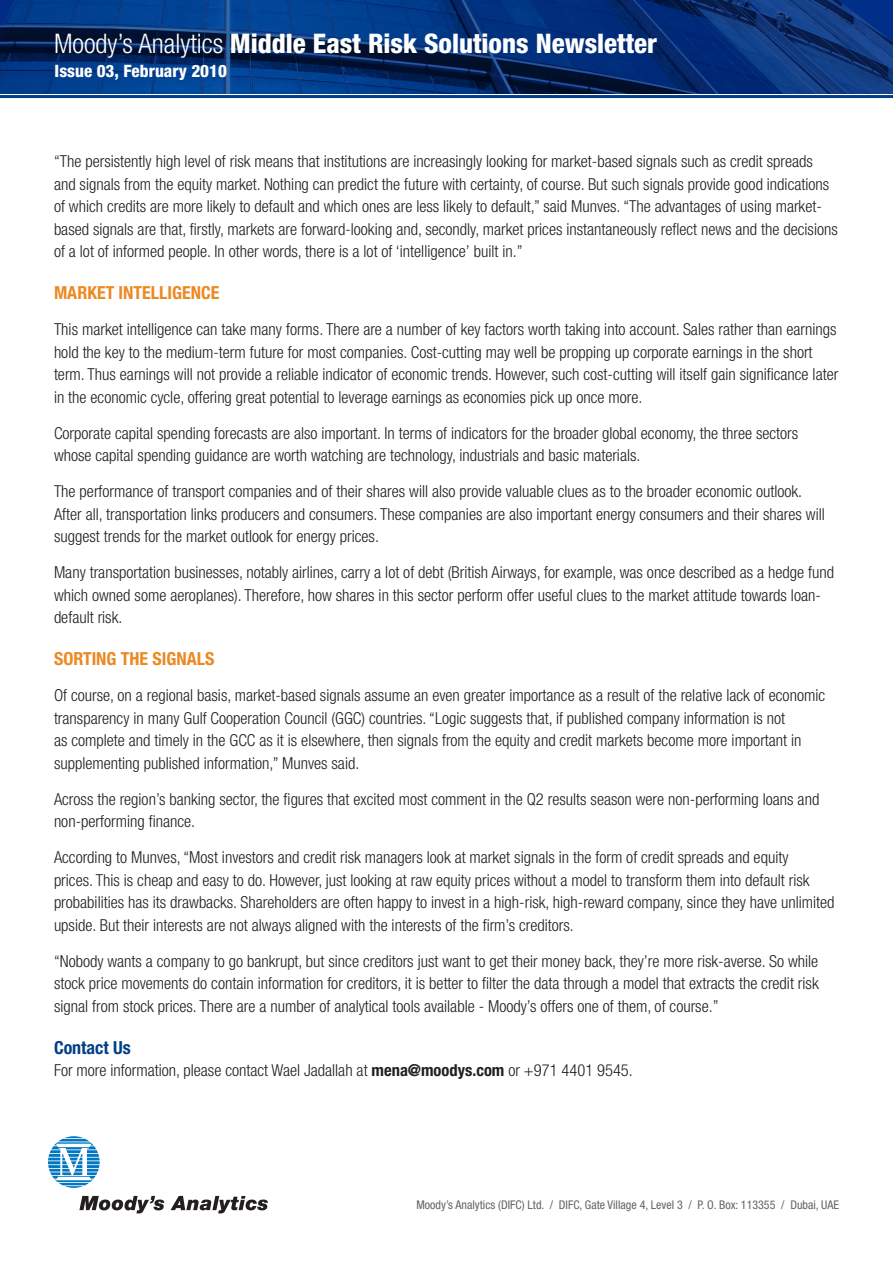
<style>
.page{position:relative;width:893px;height:1263px;background:#fff}
.page>*{position:absolute;margin:0;border:0;box-sizing:border-box;transform-origin:0 0}
.t1{font:800 condensed 27px "Helvetica Neue LT Std";color:#fff}
.subheading_orange{font:700 condensed 18px "Helvetica Neue LT Std";color:#ec8922}
.subheading_blue{font:700 condensed 18px "Helvetica Neue LT Std";color:#014086}
.t2{font:800 condensed 17.1px "Helvetica Neue LT Std";color:#fff}
.main_txt{font:300 condensed 16.5px/22.5px "Helvetica Neue LT Std";color:#231f20}
.t3{font:condensed 12px "Helvetica Neue LT Std";color:#636366}
.s1{font-weight:300}
.s2{font-weight:700}
</style>
<div class="page">
<hr style="left:0;top:95px;width:893px;height:3px;background:#014086">
<svg style="left:0;top:0;width:893px;height:94px;background:#053073"></svg>
<svg style="left:79px;top:1196px;width:85px;height:17px"></svg>
<svg style="left:170px;top:1196px;width:98px;height:17px"></svg>
<svg style="left:48px;top:1136px;width:52px;height:52px"></svg>
<h1 class="t1" style="left:54px;top:27px;width:605px"><span class="s1">Moody’s Analytics</span> Middle East Risk Solutions Newsletter</h1>
<p class="t2" style="left:55px;top:60px;width:174px">Issue 03, February 2010</p>
<p class="main_txt" style="left:54px;top:150px;width:785px">“The persistently high level of risk means that institutions are increasingly looking for market-based signals such as credit spreads and signals from the equity market. Nothing can predict the future with certainty, of course. But such signals provide good indications of which credits are more likely to default and which ones are less likely to default,” said Munves. “The advantages of using market&shy;based signals are that, firstly, markets are forward-looking and, secondly, market prices instantaneously reflect news and the decisions of a lot of informed people. In other words, there is a lot of ‘intelligence’ built in.”</p>
<p class="subheading_orange" style="left:54px;top:282px;width:167px">MARKET INTELLIGENCE</p>
<p class="main_txt" style="left:54px;top:318px;width:786px">This market intelligence can take many forms. There are a number of key factors worth taking into account. Sales rather than earnings hold the key to the medium-term future for most companies. Cost-cutting may well be propping up corporate earnings in the short term. Thus earnings will not provide a reliable indicator of economic trends. However, such cost-cutting will itself gain significance later in the economic cycle, offering great potential to leverage earnings as economies pick up once more.</p>
<p class="main_txt" style="left:54px;top:421px;width:746px">Corporate capital spending forecasts are also important. In terms of indicators for the broader global economy, the three sectors whose capital spending guidance are worth watching are technology, industrials and basic materials.</p>
<p class="main_txt" style="left:54px;top:480px;width:772px">The performance of transport companies and of their shares will also provide valuable clues as to the broader economic outlook.<br>After all, transportation links producers and consumers. These companies are also important energy consumers and their shares will suggest trends for the market outlook for energy prices.</p>
<p class="main_txt" style="left:54px;top:561px;width:782px">Many transportation businesses, notably airlines, carry a lot of debt (British Airways, for example, was once described as a hedge fund which owned some aeroplanes). Therefore, how shares in this sector perform offer useful clues to the market attitude towards loan&shy;default risk.</p>
<p class="subheading_orange" style="left:54px;top:648px;width:162px">SORTING THE SIGNALS</p>
<p class="main_txt" style="left:54px;top:684px;width:773px">Of course, on a regional basis, market-based signals assume an even greater importance as a result of the relative lack of economic transparency in many Gulf Cooperation Council (GGC) countries. “Logic suggests that, if published company information is not<br>as complete and timely in the GCC as it is elsewhere, then signals from the equity and credit markets become more important in supplementing published information,” Munves said.</p>
<p class="main_txt" style="left:54px;top:787px;width:767px">Across the region’s banking sector, the figures that excited most comment in the Q2 results season were non-performing loans and non-performing finance.</p>
<p class="main_txt" style="left:54px;top:846px;width:782px">According to Munves, “Most investors and credit risk managers look at market signals in the form of credit spreads and equity<br>prices. This is cheap and easy to do. However, just looking at raw equity prices without a model to transform them into default risk probabilities has its drawbacks. Shareholders are often happy to invest in a high-risk, high-reward company, since they have unlimited upside. But their interests are not always aligned with the interests of the firm’s creditors.</p>
<p class="main_txt" style="left:54px;top:949px;width:766px;text-align:justify">“Nobody wants a company to go bankrupt, but since creditors just want to get their money back, they’re more risk-averse. So while stock price movements do contain information for creditors, it is better to filter the data through a model that extracts the credit risk signal from stock prices. There are a number of analytical tools available - Moody’s offers one of them, of course.”</p>
<p class="subheading_blue" style="left:54px;top:1036px;width:78px">Contact Us</p>
<p class="main_txt" style="left:54px;top:1059px;width:580px">For more information, please contact Wael Jadallah at <span class="s2">mena@moodys.com</span> or +971 4401 9545.</p>
<p class="t3" style="left:416px;top:1198px;width:424px">Moody’s Analytics (DIFC) Ltd. / DIFC, Gate Village 4, Level 3 / P. O. Box: 113355 / Dubai, UAE</p>
</div>
